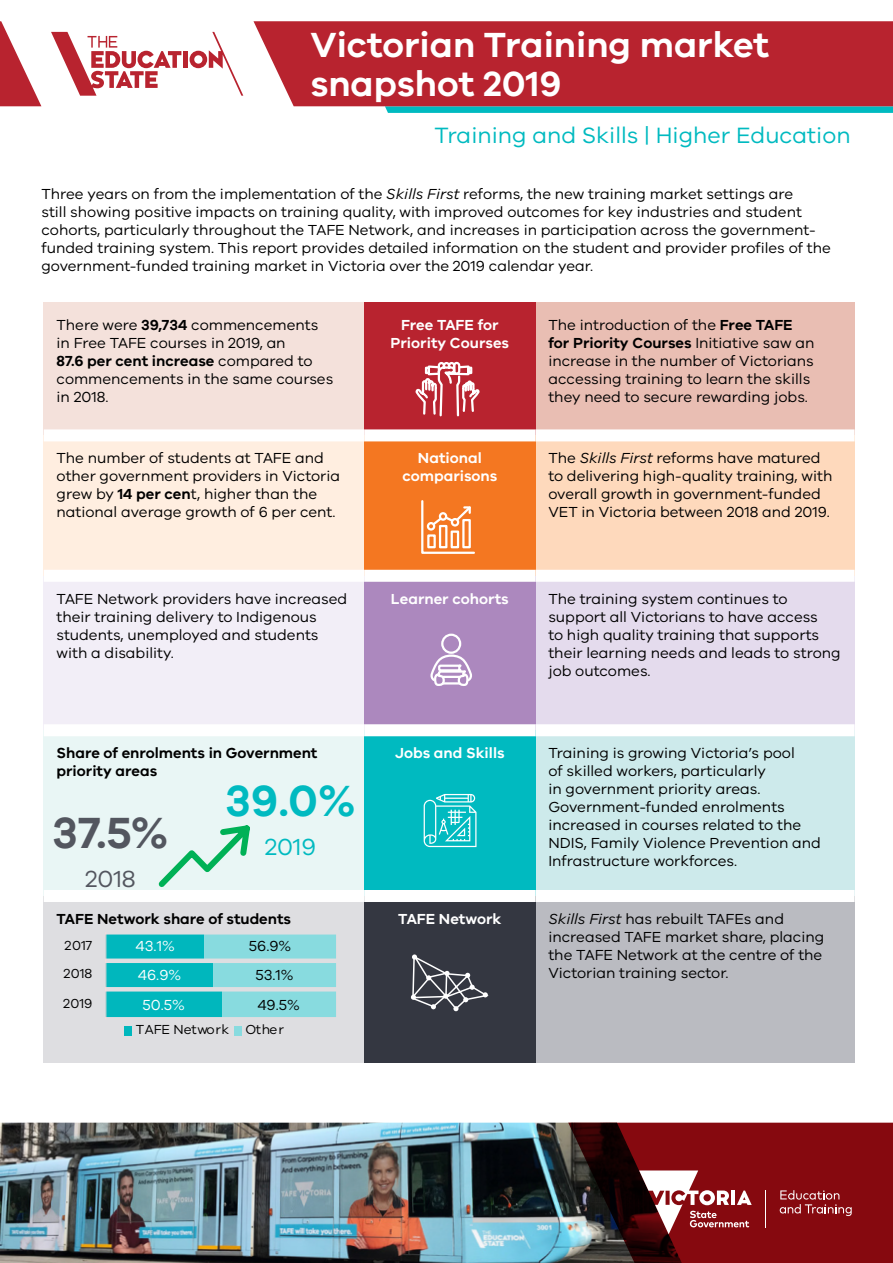
<style>
.page{position:relative;width:893px;height:1263px;background:#fff}
.page>*{position:absolute;margin:0;border:0;box-sizing:border-box;transform-origin:0 0}
.t1{font:600 45px "VIC";color:#53565f}
.t2{font:600 45px "VIC";color:#00bac0}
.t3{font:600 36px/39px "VIC";color:#fff}
.t4{font:24px "VIC";color:#53565f}
.t5{font:24px "VIC";color:#00bac0}
.t6{font:22.8px "VIC";color:#00bac0}
.t7{font:15px/18px "VIC";color:#000}
.t8{font:600 15px/18px "VIC";color:#fff;text-align:center}
.t9{font:600 15px/18px "VIC";color:#000}
.t10{font:15px/28.5px "VIC";color:#fff}
.t11{font:13.5px/28.5px "VIC";letter-spacing:.005em;color:#000}
.s1{font-style:italic}
.s2{font-weight:600}
</style>
<div class="page">
<svg style="left:385px;top:106px;width:508px;height:7px;background:#13b6bc"></svg>
<svg style="left:0;top:21px;width:41px;height:85px"></svg>
<div style="left:253px;top:21px;width:640px;height:85px;background:#b8232f"></div>
<div style="left:183px;top:51px;width:5px;height:17px;background:#b8232f"></div>
<svg style="left:190px;top:32px;width:53px;height:64px"></svg>
<svg style="left:51px;top:32px;width:130px;height:64px"></svg>
<img style="left:0;top:1123px;width:568px;height:140px">
<svg style="left:568px;top:1123px;width:325px;height:140px;background:#6d1115"></svg>
<hr style="left:765px;top:1190px;width:1px;height:38px;background:#fff">
<svg style="left:639px;top:1170px;width:113px;height:64px"></svg>
<svg style="left:780px;top:1190px;width:72px;height:26px;background:#9c373c"></svg>
<div style="left:44px;top:302px;width:320px;height:133px;background:#f4e1db"></div>
<div style="left:364px;top:302px;width:172px;height:133px;background:#b8232f"></div>
<div style="left:536px;top:302px;width:318px;height:133px;background:#e9beb3"></div>
<div style="left:44px;top:435px;width:320px;height:141px;background:#ffeee0"></div>
<div style="left:364px;top:435px;width:172px;height:141px;background:#f47721"></div>
<div style="left:536px;top:435px;width:318px;height:141px;background:#fed9bc"></div>
<div style="left:44px;top:576px;width:320px;height:154px;background:#f2eef7"></div>
<div style="left:364px;top:576px;width:172px;height:154px;background:#ac88be"></div>
<div style="left:536px;top:576px;width:318px;height:154px;background:#e4dbed"></div>
<div style="left:44px;top:730px;width:320px;height:166px;background:#e9f6f5"></div>
<div style="left:364px;top:730px;width:172px;height:166px;background:#00bac0"></div>
<div style="left:536px;top:730px;width:318px;height:166px;background:#cdeaeb"></div>
<div style="left:44px;top:896px;width:320px;height:167px;background:#dedee1"></div>
<div style="left:364px;top:896px;width:172px;height:167px;background:#343741"></div>
<div style="left:536px;top:896px;width:318px;height:167px;background:#babbc1"></div>
<div style="left:44px;top:429px;width:320px;height:12px;background:#fff"></div>
<div style="left:364px;top:429px;width:172px;height:12px;background:#fff"></div>
<div style="left:536px;top:429px;width:318px;height:12px;background:#fff"></div>
<div style="left:44px;top:570px;width:320px;height:12px;background:#fff"></div>
<div style="left:364px;top:570px;width:172px;height:12px;background:#fff"></div>
<div style="left:536px;top:570px;width:318px;height:12px;background:#fff"></div>
<div style="left:44px;top:724px;width:320px;height:12px;background:#fff"></div>
<div style="left:364px;top:724px;width:172px;height:12px;background:#fff"></div>
<div style="left:536px;top:724px;width:318px;height:12px;background:#fff"></div>
<div style="left:44px;top:890px;width:320px;height:12px;background:#fff"></div>
<div style="left:364px;top:890px;width:172px;height:12px;background:#fff"></div>
<div style="left:536px;top:890px;width:318px;height:12px;background:#fff"></div>
<svg style="left:415px;top:361px;width:65px;height:56px"></svg>
<svg style="left:421px;top:500px;width:54px;height:54px"></svg>
<svg style="left:158px;top:825px;width:92px;height:62px"></svg>
<svg style="left:430px;top:633px;width:42px;height:53px"></svg>
<svg style="left:424px;top:794px;width:52px;height:53px"></svg>
<svg style="left:410px;top:954px;width:79px;height:57px"></svg>
<svg style="left:106px;top:934px;width:230px;height:83px;background:#5accd1"></svg>
<hr style="left:105px;top:932px;width:1px;height:87px;background:#f7dbdc">
<div style="left:125px;top:1026px;width:7px;height:9px;background:#00b7bd"></div>
<div style="left:234px;top:1026px;width:8px;height:9px;background:#88dbdf"></div>
<h2 class="t3" style="left:310px;top:25px;width:460px">Victorian Training market snapshot 2019</h2>
<h3 class="t6" style="left:434px;top:122px;width:418px">Training and Skills | Higher Education</h3>
<p class="t7" style="left:41px;top:184px;width:791px">Three years on from the implementation of the <span class="s1">Skills First</span> reforms, the new training market settings are<br>still showing positive impacts on training quality, with improved outcomes for key industries and student cohorts, particularly throughout the TAFE Network, and increases in participation across the government&shy;funded training system. This report provides detailed information on the student and provider profiles of the government-funded training market in Victoria over the 2019 calendar year.</p>
<p class="t7" style="left:57px;top:315px;width:278px">There were <span class="s2">39,734</span> commencements in Free TAFE courses in 2019, an<br><span class="s2">87.6 per cent increase</span> compared to commencements in the same courses in 2018.</p>
<p class="t8" style="left:391px;top:315px;width:120px">Free TAFE for<br>Priority Courses</p>
<p class="t7" style="left:548px;top:315px;width:267px">The introduction of the <span class="s2">Free TAFE for Priority Courses</span> Initiative saw an increase in the number of Victorians accessing training to learn the skills they need to secure rewarding jobs.</p>
<p class="t7" style="left:57px;top:449px;width:285px">The number of students at TAFE and other government providers in Victoria grew by <span class="s2">14 per cen</span>t, higher than the national average growth of 6 per cent.</p>
<p class="t8" style="left:402px;top:449px;width:97px">National comparisons</p>
<p class="t7" style="left:548px;top:449px;width:285px">The <span class="s1">Skills First</span> reforms have matured to delivering high-quality training, with overall growth in government-funded VET in Victoria between 2018 and 2019.</p>
<p class="t7" style="left:57px;top:589px;width:292px">TAFE Network providers have increased their training delivery to Indigenous students, unemployed and students with a disability.</p>
<p class="t8" style="left:391px;top:589px;width:119px">Learner cohorts</p>
<p class="t7" style="left:548px;top:589px;width:294px">The training system continues to support all Victorians to have access<br>to high quality training that supports their learning needs and leads to strong job outcomes.</p>
<p class="t9" style="left:57px;top:743px;width:262px">Share of enrolments in Government priority areas</p>
<p class="t8" style="left:395px;top:743px;width:111px">Jobs and Skills</p>
<p class="t7" style="left:548px;top:743px;width:274px">Training is growing Victoria’s pool<br>of skilled workers, particularly<br>in government priority areas.<br>Government-funded enrolments increased in courses related to the NDIS, Family Violence Prevention and Infrastructure workforces.</p>
<h1 class="t2" style="left:225px;top:773px;width:132px">39.0%</h1>
<h3 class="t5" style="left:265px;top:832px;width:53px">2019</h3>
<h1 class="t1" style="left:52px;top:806px;width:118px">37.5%</h1>
<h3 class="t4" style="left:85px;top:865px;width:52px">2018</h3>
<p class="t9" style="left:57px;top:909px;width:236px">TAFE Network share of students</p>
<p class="t8" style="left:398px;top:909px;width:105px">TAFE Network</p>
<p class="t7" style="left:548px;top:909px;width:277px"><span class="s1">Skills First</span> has rebuilt TAFEs and increased TAFE market share, placing the TAFE Network at the centre of the Victorian training sector.</p>
<p class="t11" style="left:63px;top:930px;width:30px">2017<br>2018</p>
<p class="t11" style="left:63px;top:989px;width:31px">2019</p>
<p class="t10" style="left:136px;top:931px;width:47px">43.1%<br>46.9%</p>
<p class="t10" style="left:142px;top:990px;width:44px">50.5%</p>
<p class="t7" style="left:249px;top:931px;width:46px;line-height:28.5px;text-align:center">56.9%<br>53.1%</p>
<p class="t7" style="left:257px;top:995px;width:44px">49.5%</p>
<p class="t11" style="left:136px;top:1014px;width:149px">TAFE Network Other</p>
</div>
